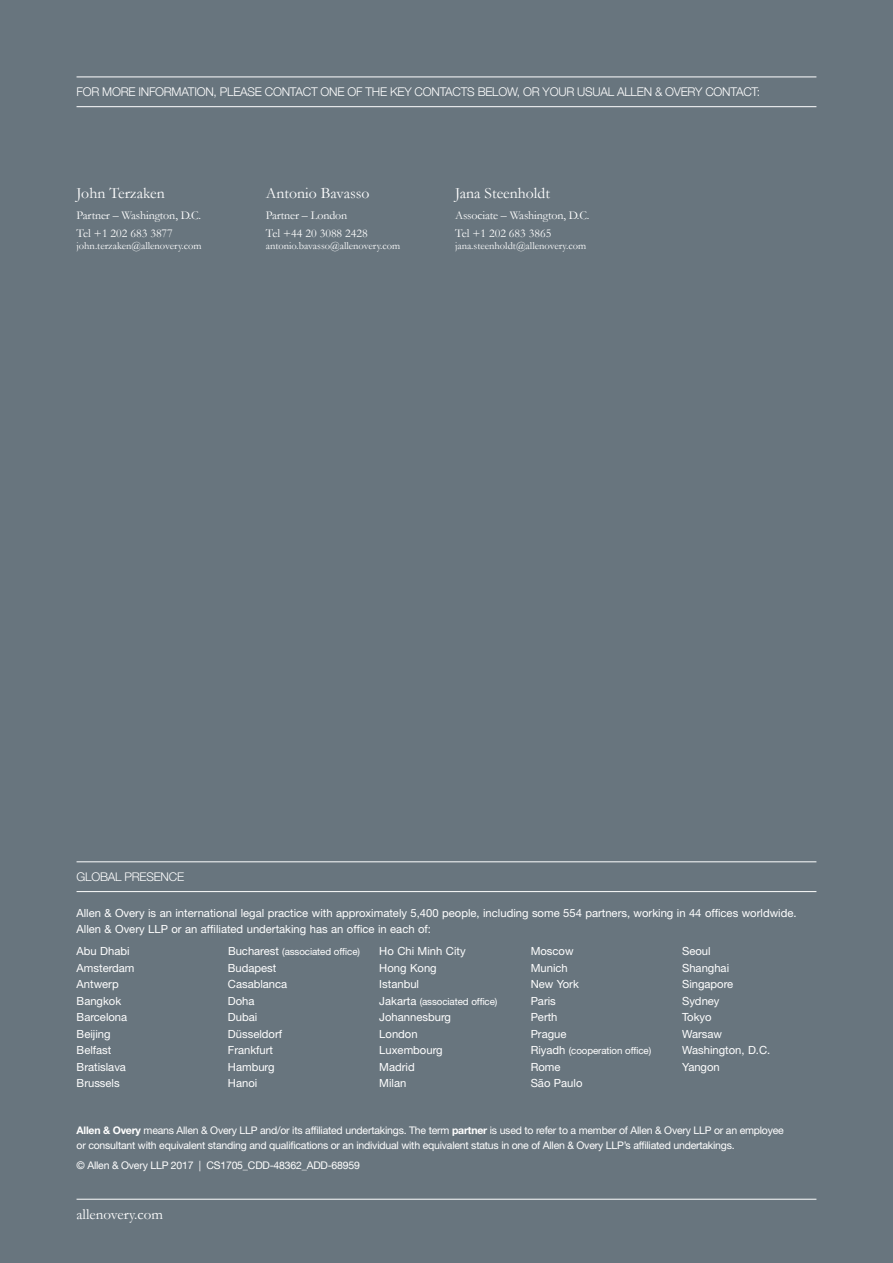
<style>
.page{position:relative;width:893px;height:1263px;background:#68757e}
.page>*{position:absolute;margin:0;border:0;box-sizing:border-box;transform-origin:0 0}
.t1{font:15.75px "Garamond AO";color:#fff}
.t2{font:15px "Garamond AO";color:#fff}
.t3{font:12px/17.7px "Garamond AO";letter-spacing:-.01em;color:#fff}
.t4{font:300 12px "Helvetica Neue LT Com";letter-spacing:-.02em;color:#fff}
.t5{font:11.25px/16.5px "Helvetica Neue LT Com";color:#fff}
.t6{font:10.5px/15.8px "Helvetica Neue LT Com";letter-spacing:-.02em;color:#fff}
.t7{font:10.5px "Garamond AO";color:#fff}
.t8{font:9.75px "Helvetica Neue LT Com";letter-spacing:-.01em;color:#fff}
.s1{font-size:11.25px}
.s2{font-weight:700}
</style>
<div class="page">
<hr style="left:77px;top:77px;width:739px;height:1px;background:#fff">
<hr style="left:77px;top:106px;width:739px;height:1px;background:#fff">
<hr style="left:77px;top:1199px;width:739px;height:1px;background:#fff">
<hr style="left:77px;top:861px;width:739px;height:1px;background:#fff">
<hr style="left:77px;top:891px;width:739px;height:1px;background:#fff">
<p class="t4" style="left:77px;top:85px;width:685px">FOR MORE INFORMATION, PLEASE CONTACT ONE OF THE KEY CONTACTS BELOW, OR YOUR USUAL ALLEN &amp; OVERY CONTACT:</p>
<h1 class="t1" style="left:77px;top:182px;width:90px">John Terzaken</h1>
<p class="t3" style="left:77px;top:206px;width:126px">Partner – Washington, D.C.<br>Tel +1 202 683 3877</p>
<p class="t7" style="left:77px;top:238px;width:127px">john.terzaken@allenovery.com</p>
<h1 class="t1" style="left:266px;top:182px;width:105px">Antonio Bavasso</h1>
<p class="t3" style="left:266px;top:206px;width:103px">Partner – London<br>Tel +44 20 3088 2428</p>
<p class="t7" style="left:266px;top:238px;width:136px">antonio.bavasso@allenovery.com</p>
<h1 class="t1" style="left:455px;top:182px;width:96px">Jana Steenholdt</h1>
<p class="t3" style="left:455px;top:206px;width:136px">Associate – Washington, D.C.<br>Tel +1 202 683 3865</p>
<p class="t7" style="left:455px;top:238px;width:133px">jana.steenholdt@allenovery.com</p>
<p class="t4" style="left:77px;top:869px;width:109px">GLOBAL PRESENCE</p>
<p class="t5" style="left:77px;top:904px;width:721px">Allen &amp; Overy is an international legal practice with approximately 5,400 people, including some 554 partners, working in 44 offices worldwide.<br>Allen &amp; Overy LLP or an affiliated undertaking has an office in each of:</p>
<p class="t5" style="left:77px;top:943px;width:59px">Abu Dhabi<br>Amsterdam<br>Antwerp<br>Bangkok<br>Barcelona<br>Beijing<br>Belfast<br>Bratislava<br>Brussels</p>
<p class="t8" style="left:228px;top:946px;width:134px"><span class="s1">Bucharest</span> (associated office)</p>
<p class="t5" style="left:682px;top:943px;width:90px">Seoul<br>Shanghai<br>Singapore<br>Sydney<br>Tokyo<br>Warsaw<br>Washington, D.C.<br>Yangon</p>
<p class="t5" style="left:379px;top:943px;width:88px">Ho Chi Minh City<br>Hong Kong<br>Istanbul</p>
<p class="t8" style="left:379px;top:995px;width:120px"><span class="s1">Jakarta</span> (associated office)</p>
<p class="t5" style="left:379px;top:1009px;width:73px">Johannesburg<br>London<br>Luxembourg<br>Madrid<br>Milan</p>
<p class="t5" style="left:531px;top:943px;width:50px">Moscow<br>Munich<br>New York<br>Paris<br>Perth<br>Prague</p>
<p class="t8" style="left:531px;top:1045px;width:122px"><span class="s1">Riyadh</span> (cooperation office)</p>
<p class="t5" style="left:531px;top:1058px;width:53px">Rome<br>São Paulo</p>
<p class="t5" style="left:228px;top:959px;width:61px">Budapest<br>Casablanca<br>Doha<br>Dubai<br>Düsseldorf<br>Frankfurt<br>Hamburg<br>Hanoi</p>
<p class="t6" style="left:77px;top:1122px;width:709px"><span class="s2">Allen &amp; Overy</span> means Allen &amp; Overy LLP and/or its affiliated undertakings. The term <span class="s2">partner</span> is used to refer to a member of Allen &amp; Overy LLP or an employee or consultant with equivalent standing and qualifications or an individual with equivalent status in one of Allen &amp; Overy LLP’s affiliated undertakings.</p>
<p class="t6" style="left:77px;top:1157px;width:285px">© Allen &amp; Overy LLP 2017 | CS1705_CDD-48362_ADD-68959</p>
<h2 class="t2" style="left:77px;top:1204px;width:88px">allenovery.com</h2>
</div>
